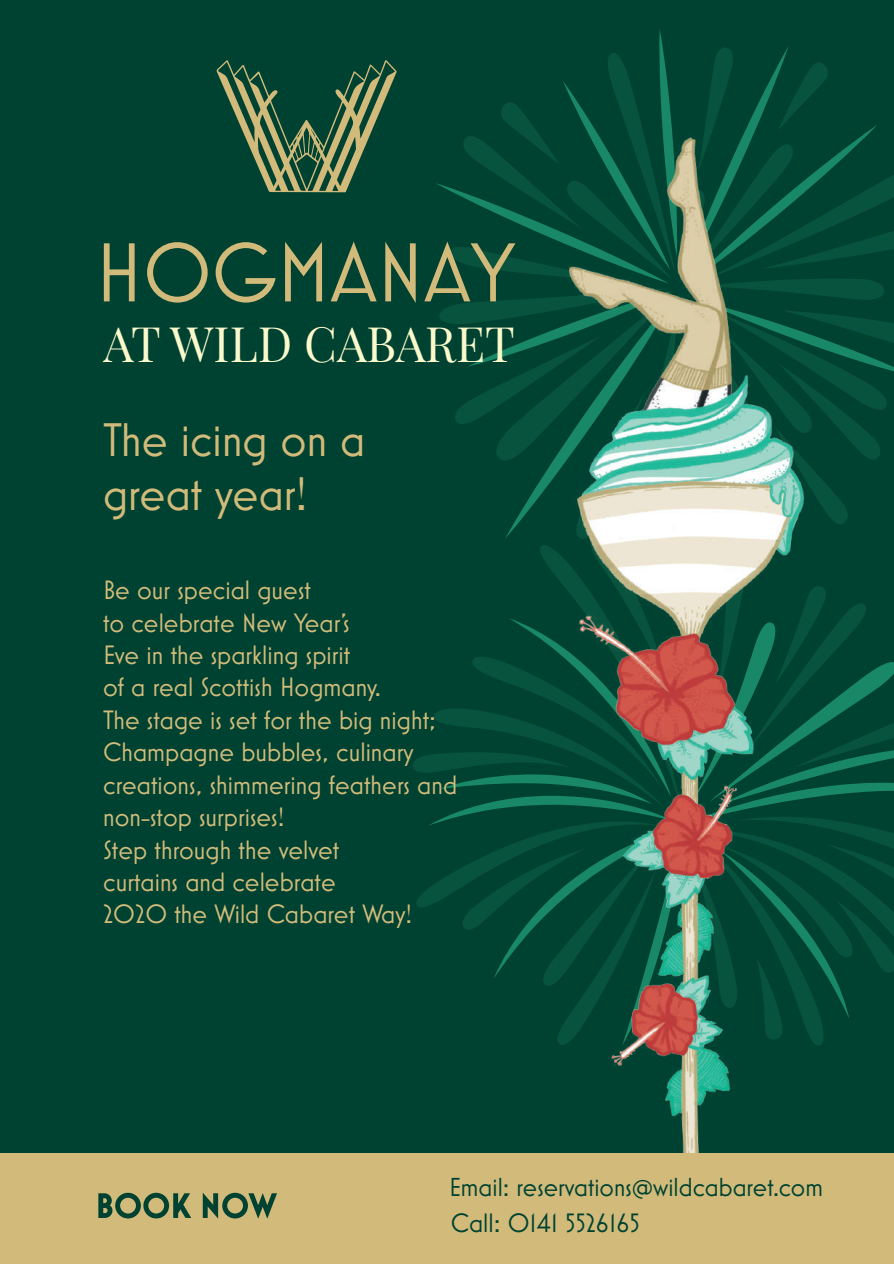
<style>
.page{position:relative;width:894px;height:1264px;background:#fff}
.page>*{position:absolute;margin:0;border:0;box-sizing:border-box;transform-origin:0 0}
.t1{font:84.75px "Mostra Nuova";color:#d2bb7a}
.t2{font:47.85px/54px "Mostra Nuova";color:#d2bb7a}
.t3{font:47.85px "Playfair Display";color:#fbf9cb}
.t4{font:27px/32.4px "Mostra Nuova";color:#d3bc7b}
.t5{font:27px "Mostra Nuova";color:#004231}
.t6{font:26.4px "Mostra Nuova";color:#004231}
</style>
<div class="page">
<div style="left:0;top:0;width:893px;height:1263px;background:#004231"></div>
<svg style="left:413px;top:30px;width:480px;height:1015px"></svg>
<svg style="left:216px;top:60px;width:181px;height:133px"></svg>
<img style="left:561px;top:127px;width:258px;height:1026px">
<div style="left:0;top:1153px;width:893px;height:110px;background:#d2bb7a"></div>
<svg style="left:98px;top:1192px;width:93px;height:26px"></svg>
<svg style="left:203px;top:1192px;width:74px;height:26px"></svg>
<h1 class="t1" style="left:95px;top:224px;width:421px">HOGMANAY</h1>
<h2 class="t3" style="left:103px;top:307px;width:413px">AT WILD CABARET</h2>
<h2 class="t2" style="left:103px;top:412px;width:263px">The icing on a great year!</h2>
<p class="t4" style="left:103px;top:573px;width:355px">Be our special guest<br>to celebrate New Year’s<br>Eve in the sparkling spirit<br>of a real Scottish Hogmany.<br>The stage is set for the big night;<br>Champagne bubbles, culinary creations, shimmering feathers and non-stop surprises!<br>Step through the velvet<br>curtains and celebrate<br>2020 the Wild Cabaret Way!</p>
<p class="t6" style="left:449px;top:1172px;width:375px">Email: reservations@wildcabaret.com</p>
<p class="t5" style="left:450px;top:1206px;width:190px">Call: 0141 5526165</p>
</div>
